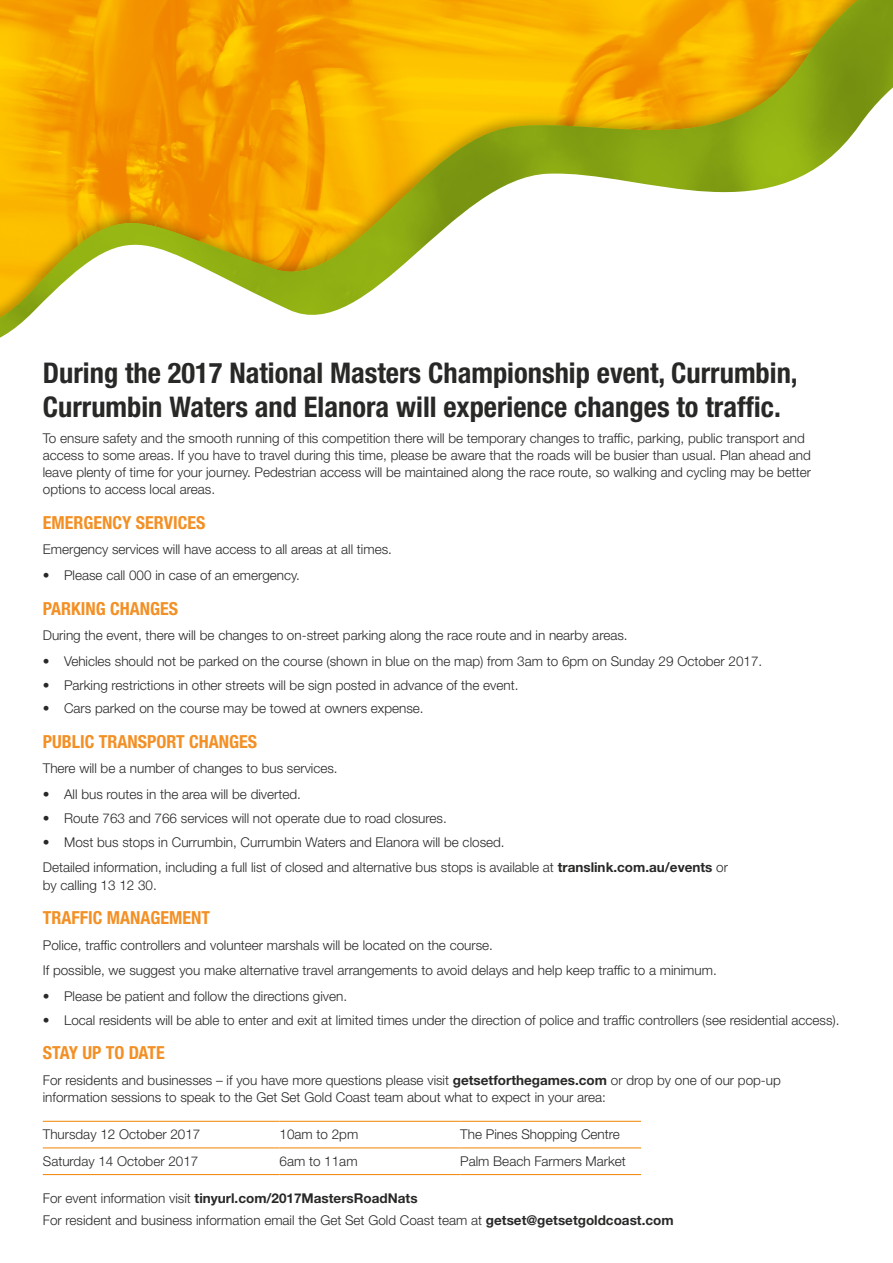
<style>
.page{position:relative;width:893px;height:1263px;background:#fff}
.page>*{position:absolute;margin:0;border:0;box-sizing:border-box;transform-origin:0 0}
.t1{font:700 condensed 28.5px/34.2px "Helvetica Neue LT Std";color:#282827}
.t2{font:700 condensed 18px "Helvetica Neue LT Std";color:#f39025}
.t3{font:300 13.5px/17.2px "Helvetica Neue LT Std";color:#282827}
.s1{font-weight:700}
</style>
<div class="page">
<svg style="left:0;top:0;width:892px;height:338px"></svg>
<hr style="left:43px;top:1121px;width:237px;height:1px;background:#f08300">
<hr style="left:280px;top:1121px;width:180px;height:1px;background:#f08300">
<hr style="left:460px;top:1121px;width:181px;height:1px;background:#f08300">
<hr style="left:43px;top:1147px;width:237px;height:1px;background:#f08300">
<hr style="left:280px;top:1147px;width:180px;height:1px;background:#f08300">
<hr style="left:460px;top:1147px;width:181px;height:1px;background:#f08300">
<hr style="left:43px;top:1174px;width:237px;height:1px;background:#f08300">
<hr style="left:280px;top:1174px;width:180px;height:1px;background:#f08300">
<hr style="left:460px;top:1174px;width:181px;height:1px;background:#f08300">
<h1 class="t1" style="left:43px;top:355px;width:756px">During the 2017 National Masters Championship event, Currumbin,<br>Currumbin Waters and Elanora will experience changes to traffic.</h1>
<p class="t3" style="left:43px;top:429px;width:770px">To ensure safety and the smooth running of this competition there will be temporary changes to traffic, parking, public transport and access to some areas. If you have to travel during this time, please be aware that the roads will be busier than usual. Plan ahead and leave plenty of time for your journey. Pedestrian access will be maintained along the race route, so walking and cycling may be better options to access local areas.</p>
<h2 class="t2" style="left:43px;top:511px;width:164px">EMERGENCY SERVICES</h2>
<p class="t3" style="left:43px;top:541px;width:351px">Emergency services will have access to all areas at all times.</p>
<p class="t3" style="left:43px;top:566px;width:259px">• Please call 000 in case of an emergency.</p>
<h2 class="t2" style="left:43px;top:597px;width:137px">PARKING CHANGES</h2>
<p class="t3" style="left:43px;top:627px;width:586px">During the event, there will be changes to on-street parking along the race route and in nearby areas.</p>
<p class="t3" style="left:43px;top:652px;width:721px">• Vehicles should not be parked on the course (shown in blue on the map) from 3am to 6pm on Sunday 29 October 2017.</p>
<p class="t3" style="left:43px;top:676px;width:477px">• Parking restrictions in other streets will be sign posted in advance of the event.</p>
<p class="t3" style="left:43px;top:700px;width:382px">• Cars parked on the course may be towed at owners expense.</p>
<h2 class="t2" style="left:43px;top:730px;width:216px">PUBLIC TRANSPORT CHANGES</h2>
<p class="t3" style="left:43px;top:760px;width:296px">There will be a number of changes to bus services.</p>
<p class="t3" style="left:43px;top:785px;width:260px">• All bus routes in the area will be diverted.</p>
<p class="t3" style="left:43px;top:809px;width:405px">• Route 763 and 766 services will not operate due to road closures.</p>
<p class="t3" style="left:43px;top:828px;width:687px;line-height:25.8px">• Most bus stops in Currumbin, Currumbin Waters and Elanora will be closed.<br>Detailed information, including a full list of closed and alternative bus stops is available at <span class="s1">translink.com.au/events</span> or</p>
<p class="t3" style="left:43px;top:876px;width:116px">by calling 13 12 30.</p>
<h2 class="t2" style="left:43px;top:906px;width:169px">TRAFFIC MANAGEMENT</h2>
<p class="t3" style="left:43px;top:932px;width:675px;line-height:25.8px">Police, traffic controllers and volunteer marshals will be located on the course.<br>If possible, we suggest you make alternative travel arrangements to avoid delays and help keep traffic to a minimum.</p>
<p class="t3" style="left:43px;top:987px;width:306px">• Please be patient and follow the directions given.</p>
<p class="t3" style="left:43px;top:1011px;width:798px">• Local residents will be able to enter and exit at limited times under the direction of police and traffic controllers (see residential access).</p>
<h2 class="t2" style="left:43px;top:1042px;width:124px">STAY UP TO DATE</h2>
<p class="t3" style="left:43px;top:1071px;width:740px">For residents and businesses – if you have more questions please visit <span class="s1">getsetforthegames.com</span> or drop by one of our pop-up information sessions to speak to the Get Set Gold Coast team about what to expect in your area:</p>
<p class="t3" style="left:43px;top:1126px;width:159px">Thursday 12 October 2017</p>
<p class="t3" style="left:280px;top:1126px;width:80px">10am to 2pm</p>
<p class="t3" style="left:460px;top:1126px;width:161px">The Pines Shopping Centre</p>
<p class="t3" style="left:43px;top:1152px;width:157px">Saturday 14 October 2017</p>
<p class="t3" style="left:280px;top:1152px;width:80px">6am to 11am</p>
<p class="t3" style="left:460px;top:1152px;width:167px">Palm Beach Farmers Market</p>
<p class="t3" style="left:43px;top:1187px;width:632px;line-height:21.5px">For event information visit <span class="s1">tinyurl.com/2017MastersRoadNats<br></span>For resident and business information email the Get Set Gold Coast team at <span class="s1">getset@getsetgoldcoast.com</span></p>
</div>
